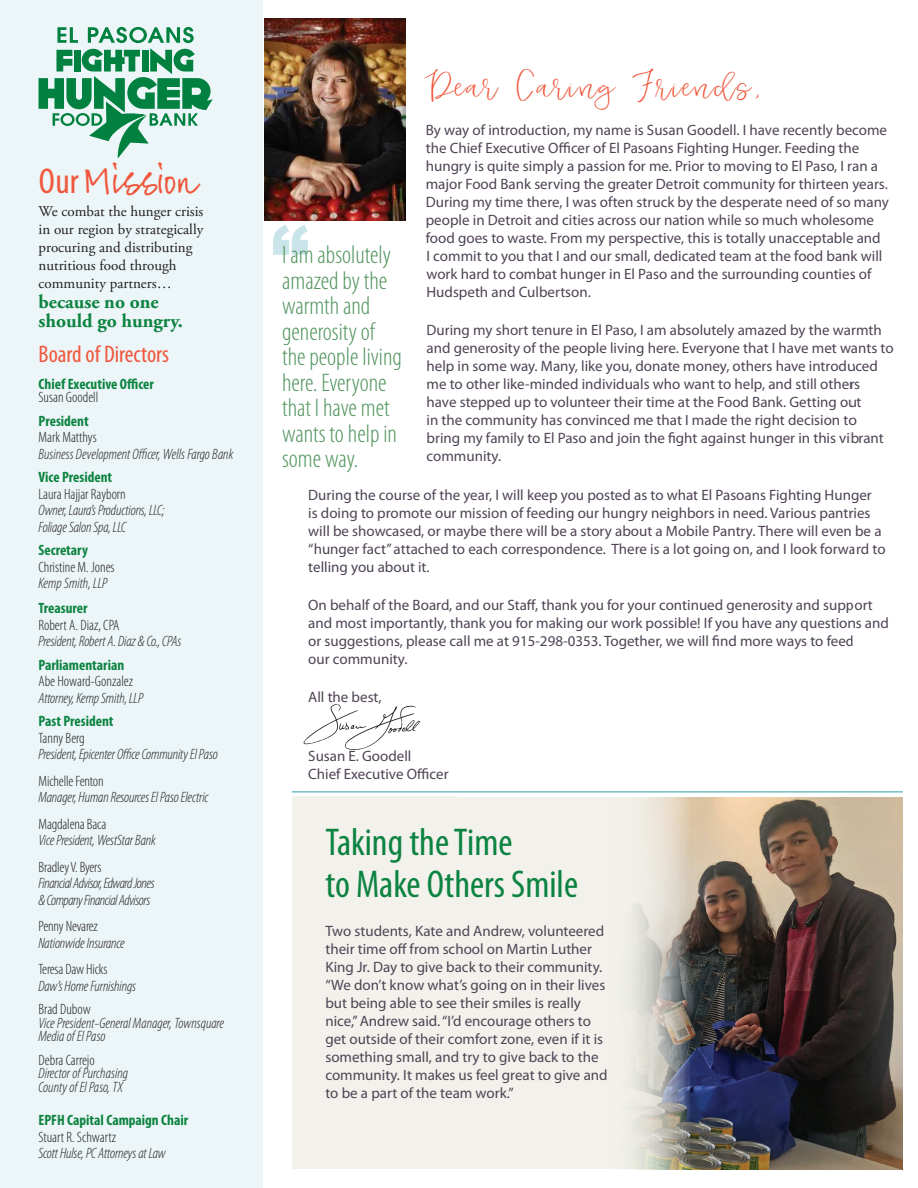
<style>
.page{position:relative;width:918px;height:1188px;background:#fff}
.page>*{position:absolute;margin:0;border:0;box-sizing:border-box;transform-origin:0 0}
.t1{font:900 75.45px "Arial";color:#8cc9d0}
.t2{font:48.3px "Duckbite";letter-spacing:.03em;color:#f0573c}
.t3{font:condensed 38.85px/42px "Myriad Pro";color:#0c8341}
.t4{font:28.5px "FG Jasmine 2";color:#f0573c}
.t5{font:300 condensed 25.5px/25.5px "Myriad Pro";color:#4f935c}
.t6{font:condensed 24px "Myriad Pro";color:#f0573c}
.t7{font:700 19.5px/19.5px "Adobe Garamond Pro";color:#0c8341}
.t8{font:15px/18px "Myriad Pro";color:#4f4354}
.t9{font:italic 300 condensed 15px/13.5px "Myriad Pro";letter-spacing:-.01em;color:#231f20}
.t10{font:300 condensed 15px "Myriad Pro";letter-spacing:-.005em;color:#231f20}
.t11{font:700 condensed 15px "Myriad Pro";color:#0c8341}
.t12{font:15px/18px "Adobe Garamond Pro";color:#231f20}
.t13{font:italic 300 condensed 15px/16.5px "Myriad Pro";letter-spacing:-.03em;color:#231f20}
.s1{font-family:"Myriad Pro";font-stretch:condensed;font-size:36px}
</style>
<div class="page">
<div style="left:292px;top:797px;width:611px;height:372px;background:#f2f1eb"></div>
<div style="left:0;top:0;width:262px;height:1188px;background:#ecf5f7"></div>
<img style="left:264px;top:18px;width:142px;height:203px">
<svg style="left:39px;top:27px;width:174px;height:131px"></svg>
<img style="left:303px;top:704px;width:117px;height:46px">
<img style="left:632px;top:797px;width:271px;height:372px">
<hr style="left:292px;top:791px;width:611px;height:2px;background:#70bec6">
<h3 class="t4" style="left:39px;top:167px;width:160px"><span class="s1">Our</span> Mission</h3>
<p class="t12" style="left:39px;top:203px;width:166px">We combat the hunger crisis in our region by strategically procuring and distributing nutritious food through community partners…</p>
<h3 class="t7" style="left:39px;top:292px;width:146px">because no one should go hungry.</h3>
<h3 class="t6" style="left:39px;top:339px;width:132px">Board of Directors</h3>
<p class="t11" style="left:39px;top:374px;width:117px">Chief Executive Officer</p>
<p class="t10" style="left:39px;top:388px;width:61px">Susan Goodell</p>
<p class="t11" style="left:39px;top:411px;width:52px">President</p>
<p class="t10" style="left:39px;top:428px;width:60px">Mark Matthys</p>
<p class="t9" style="left:39px;top:447px;width:196px">Business Development Officer, Wells Fargo Bank</p>
<p class="t11" style="left:39px;top:468px;width:75px">Vice President</p>
<p class="t10" style="left:39px;top:485px;width:89px">Laura Hajjar Rayborn</p>
<p class="t9" style="left:39px;top:502px;width:128px;line-height:16.5px">Owner, Laura’s Productions, LLC;<br>Foliage Salon Spa, LLC</p>
<p class="t11" style="left:39px;top:541px;width:51px">Secretary</p>
<p class="t10" style="left:39px;top:558px;width:78px">Christine M. Jones</p>
<p class="t9" style="left:39px;top:576px;width:71px">Kemp Smith, LLP</p>
<p class="t11" style="left:39px;top:599px;width:51px">Treasurer</p>
<p class="t10" style="left:39px;top:616px;width:82px">Robert A. Diaz, CPA</p>
<p class="t9" style="left:39px;top:634px;width:144px">President, Robert A. Diaz &amp; Co., CPAs</p>
<p class="t11" style="left:39px;top:655px;width:87px">Parliamentarian</p>
<p class="t10" style="left:39px;top:672px;width:96px">Abe Howard-Gonzalez</p>
<p class="t9" style="left:39px;top:691px;width:106px">Attorney, Kemp Smith, LLP</p>
<p class="t11" style="left:39px;top:712px;width:77px">Past President</p>
<p class="t10" style="left:39px;top:729px;width:48px">Tanny Berg</p>
<p class="t9" style="left:39px;top:747px;width:181px">President, Epicenter Office Community El Paso</p>
<p class="t10" style="left:39px;top:772px;width:67px">Michelle Fenton</p>
<p class="t9" style="left:39px;top:790px;width:172px">Manager, Human Resources El Paso Electric</p>
<p class="t10" style="left:39px;top:815px;width:69px">Magdalena Baca</p>
<p class="t9" style="left:39px;top:833px;width:119px">Vice President, WestStar Bank</p>
<p class="t10" style="left:39px;top:858px;width:64px">Bradley V. Byers</p>
<p class="t13" style="left:39px;top:875px;width:118px">Financial Advisor, Edward Jones &amp; Company Financial Advisors</p>
<p class="t10" style="left:39px;top:917px;width:61px">Penny Nevarez</p>
<p class="t9" style="left:39px;top:936px;width:88px">Nationwide Insurance</p>
<p class="t10" style="left:39px;top:960px;width:71px">Teresa Daw Hicks</p>
<p class="t9" style="left:39px;top:979px;width:99px">Daw’s Home Furnishings</p>
<p class="t10" style="left:39px;top:1000px;width:54px">Brad Dubow</p>
<p class="t9" style="left:39px;top:1016px;width:187px">Vice President-General Manager, Townsquare<br>Media of El Paso</p>
<p class="t10" style="left:39px;top:1051px;width:58px">Debra Carrejo</p>
<p class="t9" style="left:39px;top:1066px;width:91px">Director of Purchasing<br>County of El Paso, TX</p>
<p class="t11" style="left:39px;top:1111px;width:151px">EPFH Capital Campaign Chair</p>
<p class="t10" style="left:39px;top:1128px;width:79px">Stuart R. Schwartz</p>
<p class="t9" style="left:39px;top:1147px;width:129px">Scott Hulse, PC Attorneys at Law</p>
<h2 class="t2" style="left:426px;top:47px;width:338px">Dear Caring Friends,</h2>
<p class="t8" style="left:426px;top:121px;width:465px">By way of introduction, my name is Susan Goodell. I have recently become the Chief Executive Officer of El Pasoans Fighting Hunger. Feeding the hungry is quite simply a passion for me. Prior to moving to El Paso, I ran a major Food Bank serving the greater Detroit community for thirteen years.<br>During my time there, I was often struck by the desperate need of so many people in Detroit and cities across our nation while so much wholesome food goes to waste. From my perspective, this is totally unacceptable and<br>I commit to you that I and our small, dedicated team at the food bank will work hard to combat hunger in El Paso and the surrounding counties of Hudspeth and Culbertson.</p>
<p class="t8" style="left:427px;top:321px;width:469px">During my short tenure in El Paso, I am absolutely amazed by the warmth and generosity of the people living here. Everyone that I have met wants to help in some way. Many, like you, donate money, others have introduced me to other like-minded individuals who want to help, and still others have stepped up to volunteer their time at the Food Bank. Getting out<br>in the community has convinced me that I made the right decision to bring my family to El Paso and join the fight against hunger in this vibrant community.</p>
<p class="t8" style="left:308px;top:485px;width:579px">During the course of the year, I will keep you posted as to what El Pasoans Fighting Hunger<br>is doing to promote our mission of feeding our hungry neighbors in need. Various pantries will be showcased, or maybe there will be a story about a Mobile Pantry. There will even be a “hunger fact” attached to each correspondence. There is a lot going on, and I look forward to telling you about it.</p>
<p class="t8" style="left:308px;top:596px;width:582px">On behalf of the Board, and our Staff, thank you for your continued generosity and support and most importantly, thank you for making our work possible! If you have any questions and or suggestions, please call me at 915-298-0353. Together, we will find more ways to feed<br>our community.</p>
<p class="t8" style="left:308px;top:688px;width:75px">All the best,</p>
<h1 class="t1" style="left:271px;top:198px;width:39px">“</h1>
<h3 class="t5" style="left:282px;top:242px;width:121px">I am absolutely amazed by the warmth and generosity of the people living here. Everyone that I have met wants to help in some way.</h3>
<p class="t8" style="left:308px;top:746px;width:142px">Susan E. Goodell<br>Chief Executive Officer</p>
<h3 class="t3" style="left:325px;top:821px;width:254px">Taking the Time<br>to Make Others Smile</h3>
<p class="t8" style="left:325px;top:922px;width:284px">Two students, Kate and Andrew, volunteered their time off from school on Martin Luther King Jr. Day to give back to their community. “We don’t know what’s going on in their lives but being able to see their smiles is really nice,” Andrew said. “I’d encourage others to get outside of their comfort zone, even if it is something small, and try to give back to the community. It makes us feel great to give and to be a part of the team work.”</p>
</div>
